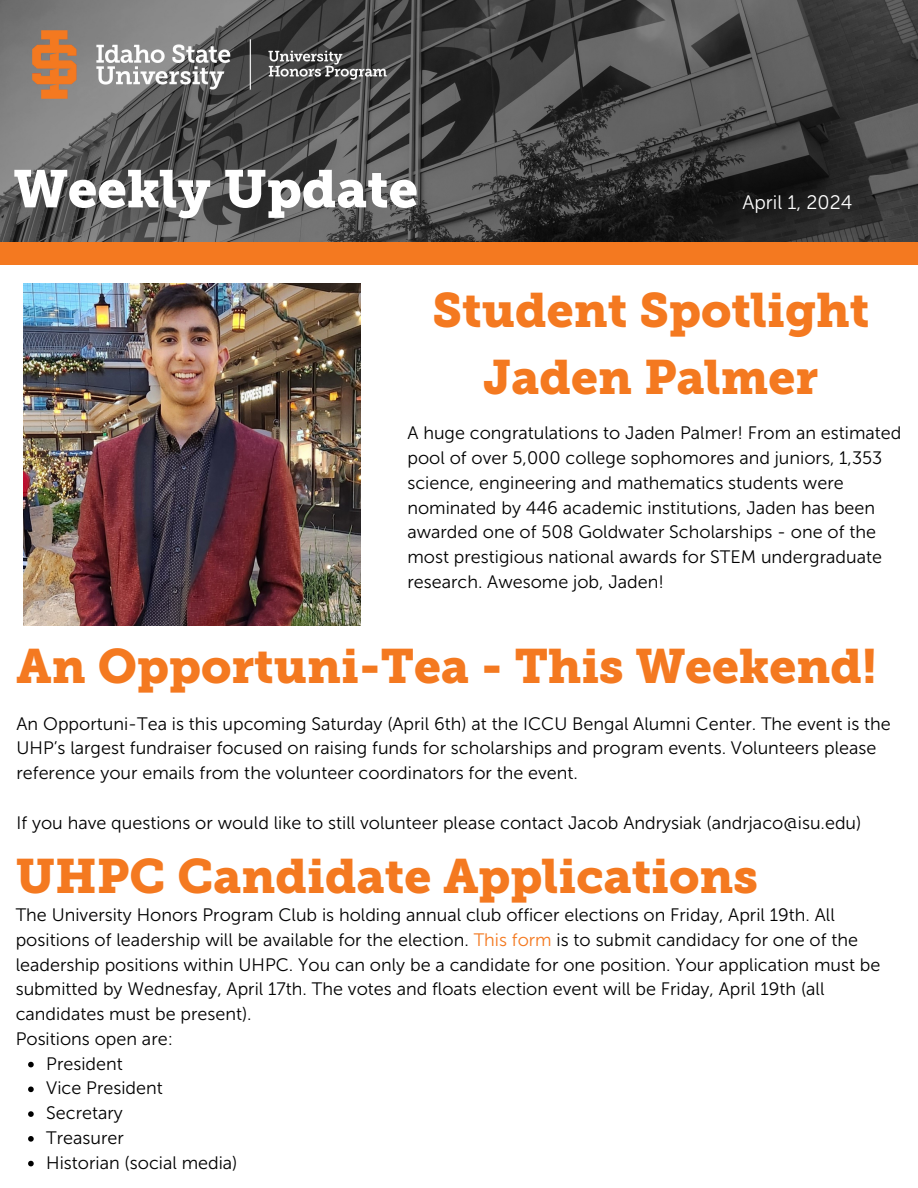
<style>
.page{position:relative;width:918px;height:1188px;background:#fff}
.page>*{position:absolute;margin:0;border:0;box-sizing:border-box;transform-origin:0 0}
.t1{font:52.5px "Museo Slab 900";color:#fff}
.t2{font:48px/66.3px "Museo Slab 900";color:#f47920;text-align:center}
.t3{font:19.5px "Museo Sans 300";color:#fff}
.t4{font:18px/24.8px "Museo Sans 300";color:#000}
.s1{color:#f47920}
</style>
<div class="page">
<div style="left:0;top:241px;width:918px;height:24px;background:#f47920"></div>
<img style="left:0;top:0;width:918px;height:241px">
<img style="left:24px;top:25px;width:428px;height:80px">
<img style="left:24px;top:284px;width:336px;height:342px">
<svg style="left:28px;top:1062px;width:6px;height:5px"></svg>
<svg style="left:28px;top:1087px;width:6px;height:5px"></svg>
<svg style="left:28px;top:1111px;width:6px;height:6px"></svg>
<svg style="left:28px;top:1136px;width:6px;height:6px"></svg>
<svg style="left:28px;top:1161px;width:6px;height:5px"></svg>
<p class="t1" style="left:14px;top:158px;width:406px">Weekly Update</p>
<p class="t3" style="left:742px;top:191px;width:111px">April 1, 2024</p>
<p class="t2" style="left:432px;top:278px;width:438px">Student Spotlight<br>Jaden Palmer</p>
<h1 class="t4" style="left:407px;top:421px;width:496px">A huge congratulations to Jaden Palmer! From an estimated pool of over 5,000 college sophomores and juniors, 1,353 science, engineering and mathematics students were nominated by 446 academic institutions, Jaden has been awarded one of 508 Goldwater Scholarships - one of the most prestigious national awards for STEM undergraduate research. Awesome job, Jaden!</h1>
<p class="t2" style="left:17px;top:634px;width:861px">An Opportuni-Tea - This Weekend!</p>
<h1 class="t4" style="left:17px;top:711px;width:876px">An Opportuni-Tea is this upcoming Saturday (April 6th) at the ICCU Bengal Alumni Center. The event is the<br>UHP’s largest fundraiser focused on raising funds for scholarships and program events. Volunteers please reference your emails from the volunteer coordinators for the event.</h1>
<p class="t4" style="left:17px;top:810px;width:846px">If you have questions or would like to still volunteer please contact Jacob Andrysiak (andrjaco@isu.edu)</p>
<p class="t2" style="left:16px;top:843px;width:744px">UHPC Candidate Applications</p>
<h1 class="t4" style="left:16px;top:903px;width:866px">The University Honors Program Club is holding annual club officer elections on Friday, April 19th. All positions of leadership will be available for the election. <span class="s1">This form</span> is to submit candidacy for one of the leadership positions within UHPC. You can only be a candidate for one position. Your application must be submitted by Wednesfay, April 17th. The votes and floats election event will be Friday, April 19th (all candidates must be present).</h1>
<p class="t4" style="left:16px;top:1026px;width:159px">Positions open are:</p>
<p class="t4" style="left:46px;top:1051px;width:78px">President</p>
<p class="t4" style="left:46px;top:1076px;width:118px">Vice President</p>
<p class="t4" style="left:46px;top:1101px;width:78px">Secretary</p>
<p class="t4" style="left:46px;top:1125px;width:79px">Treasurer</p>
<p class="t4" style="left:46px;top:1150px;width:193px">Historian (social media)</p>
</div>
